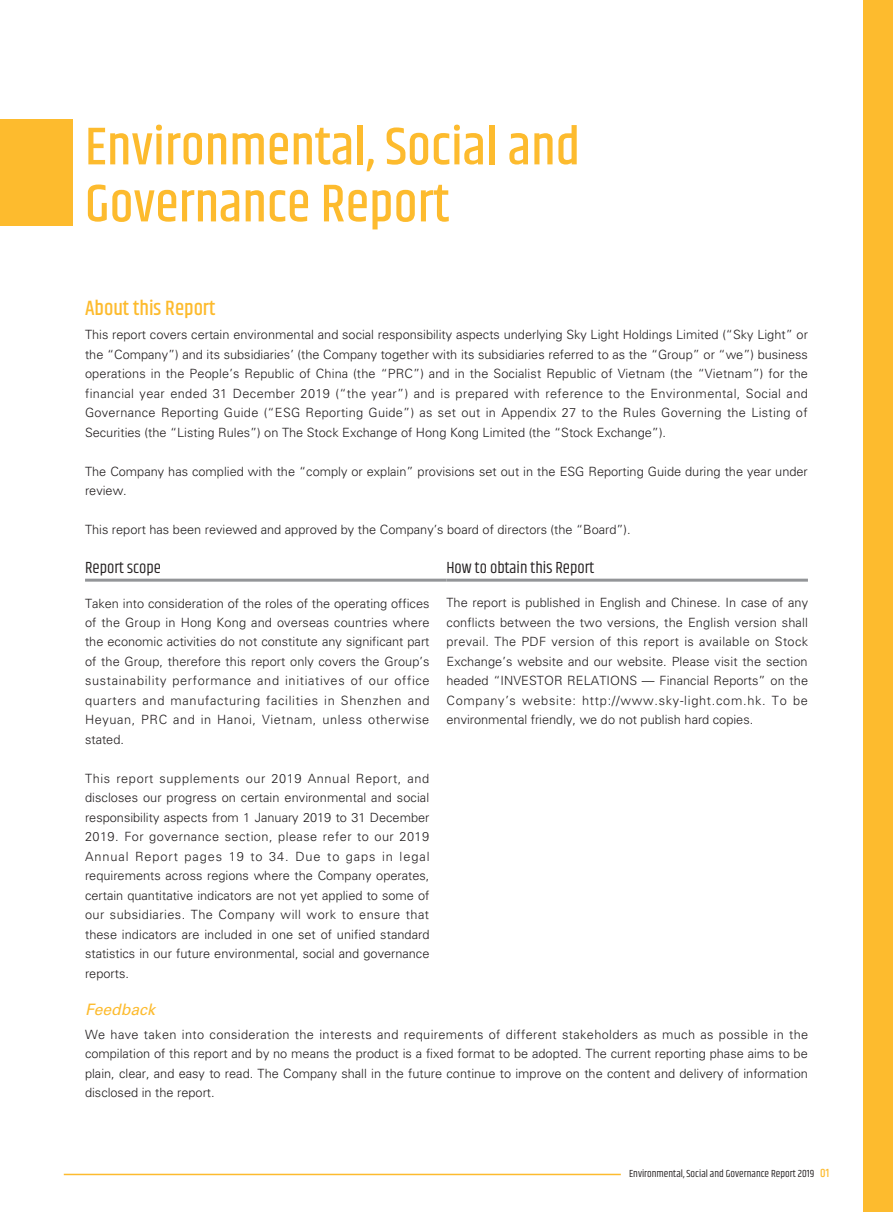
<style>
.page{position:relative;width:893px;height:1212px;background:#fff}
.page>*{position:absolute;margin:0;border:0;box-sizing:border-box;transform-origin:0 0}
.t1{font:500 54px/57px "Khand";color:#fdbb2e}
.t2{font:500 21px "Khand";color:#fdbb2e}
.t3{font:16.5px "Khand";color:#231f20}
.t4{font:italic 15.75px "Univers LT Std";color:#fdbb2e}
.t5{font:300 12.75px/19.5px "Univers LT Std";color:#231f20;text-align:justify}
.t6{font:10.5px "Khand";color:#231f20}
.s1{font-weight:500;font-size:12px;color:#fdbb2e}
</style>
<div class="page">
<div style="left:863px;top:0;width:30px;height:1212px;background:#fdbb2e"></div>
<hr style="left:64px;top:1174px;width:557px;height:1px;background:#fdbb2e">
<div style="left:0;top:119px;width:72px;height:106px;background:#fdbb2e"></div>
<hr style="left:85px;top:579px;width:361px;height:3px;background:#939598">
<hr style="left:446px;top:579px;width:362px;height:3px;background:#939598">
<h1 class="t1" style="left:85px;top:121px;width:496px">Environmental, Social and<br>Governance Report</h1>
<h2 class="t2" style="left:85px;top:295px;width:132px">About this Report</h2>
<p class="t5" style="left:85px;top:325px;width:724px">This report covers certain environmental and social responsibility aspects underlying Sky Light Holdings Limited (“Sky Light” or the “Company”) and its subsidiaries’ (the Company together with its subsidiaries referred to as the “Group” or “we”) business operations in the People’s Republic of China (the “PRC”) and in the Socialist Republic of Vietnam (the “Vietnam”) for the financial year ended 31 December 2019 (“the year”) and is prepared with reference to the Environmental, Social and Governance Reporting Guide (“ESG Reporting Guide”) as set out in Appendix 27 to the Rules Governing the Listing of Securities (the “Listing Rules”) on The Stock Exchange of Hong Kong Limited (the “Stock Exchange”).</p>
<p class="t5" style="left:85px;top:461px;width:724px">The Company has complied with the “comply or explain” provisions set out in the ESG Reporting Guide during the year under review.</p>
<p class="t5" style="left:85px;top:520px;width:547px">This report has been reviewed and approved by the Company’s board of directors (the “Board”).</p>
<p class="t3" style="left:85px;top:557px;width:77px">Report scope</p>
<p class="t3" style="left:446px;top:557px;width:149px">How to obtain this Report</p>
<p class="t5" style="left:85px;top:593px;width:346px">Taken into consideration of the roles of the operating offices of the Group in Hong Kong and overseas countries where the economic activities do not constitute any significant part of the Group, therefore this report only covers the Group’s sustainability performance and initiatives of our office quarters and manufacturing facilities in Shenzhen and Heyuan, PRC and in Hanoi, Vietnam, unless otherwise stated.</p>
<p class="t5" style="left:85px;top:769px;width:346px">This report supplements our 2019 Annual Report, and discloses our progress on certain environmental and social responsibility aspects from 1 January 2019 to 31 December 2019. For governance section, please refer to our 2019<br>Annual Report pages 19 to 34. Due to gaps in legal requirements across regions where the Company operates, certain quantitative indicators are not yet applied to some of our subsidiaries. The Company will work to ensure that these indicators are included in one set of unified standard statistics in our future environmental, social and governance reports.</p>
<p class="t5" style="left:446px;top:593px;width:363px">The report is published in English and Chinese. In case of any conflicts between the two versions, the English version shall prevail. The PDF version of this report is available on Stock Exchange’s website and our website. Please visit the section headed “INVESTOR RELATIONS — Financial Reports” on the Company’s website: http://www.sky-light.com.hk. To be environmental friendly, we do not publish hard copies.</p>
<p class="t4" style="left:85px;top:1000px;width:72px">Feedback</p>
<p class="t5" style="left:85px;top:1024px;width:725px">We have taken into consideration the interests and requirements of different stakeholders as much as possible in the compilation of this report and by no means the product is a fixed format to be adopted. The current reporting phase aims to be plain, clear, and easy to read. The Company shall in the future continue to improve on the content and delivery of information disclosed in the report.</p>
<p class="t6" style="left:629px;top:1167px;width:202px">Environmental, Social and Governance Report 2019 <span class="s1">01</span></p>
</div>
